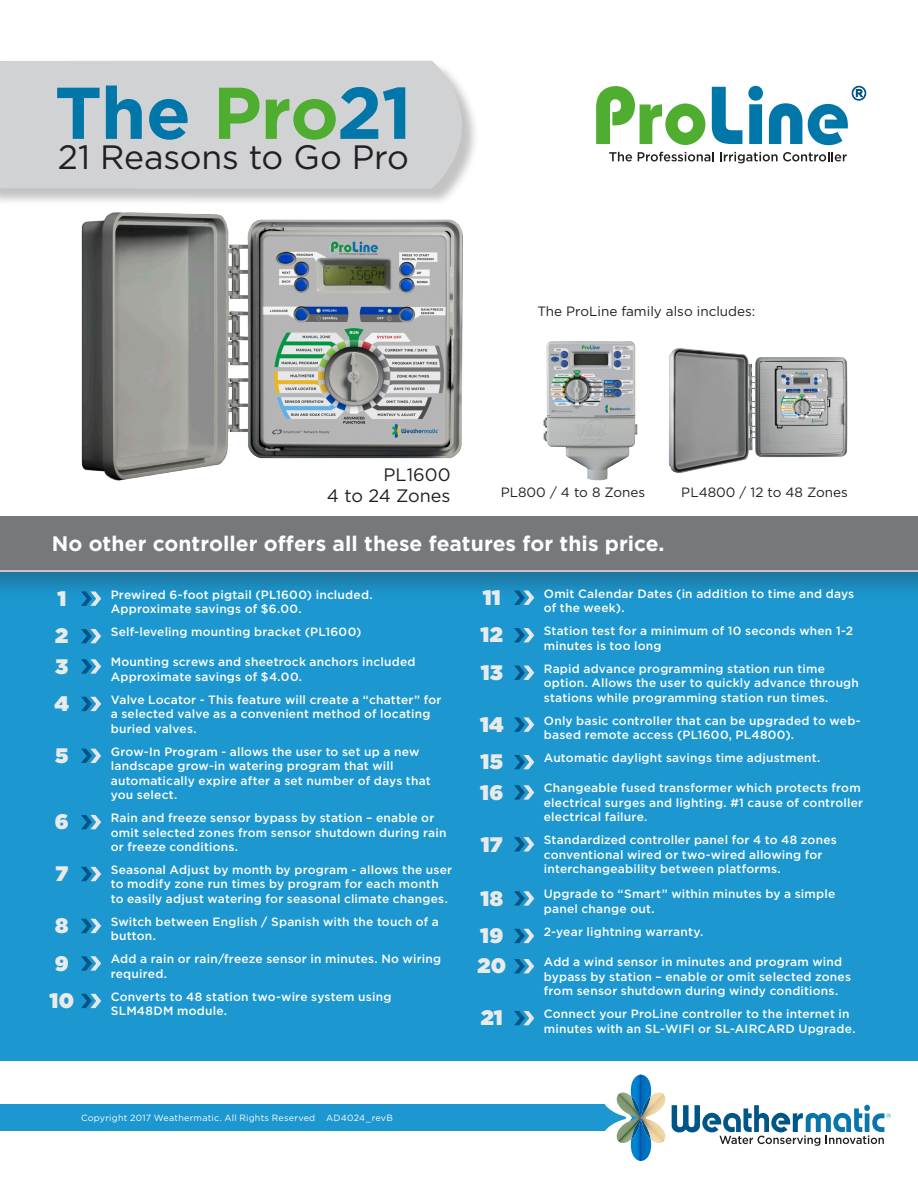
<style>
.page{position:relative;width:918px;height:1188px;background:#fff}
.page>*{position:absolute;margin:0;border:0;box-sizing:border-box;transform-origin:0 0}
.t1{font:700 73.2px "Gotham";letter-spacing:-.015em;color:#0076a9}
.t2{font:33.75px "Gotham";letter-spacing:-.005em;color:#231f20}
.t3{font:700 21px "Gotham";color:#fff}
.t4{font:900 21px "Gotham";letter-spacing:.01em;color:#e9eaea}
.t5{font:18px "Gotham";color:#231f20}
.t6{font:13.5px "Gotham";color:#231f20}
.t7{font:500 12px/14.4px "Gotham";letter-spacing:.015em;color:#fff}
.t8{font:9px "Gotham";letter-spacing:.02em;color:#fff}
.s1{color:#4fad2f}
</style>
<div class="page">
<div style="left:0;top:572px;width:918px;height:488px;background:#1c97cf"></div>
<div style="left:0;top:514px;width:918px;height:85px;background:#231f20;opacity:.27"></div>
<div style="left:0;top:516px;width:918px;height:54px;background:#76787b"></div>
<img style="left:81px;top:212px;width:382px;height:269px">
<svg style="left:81px;top:591px;width:20px;height:15px"></svg>
<svg style="left:81px;top:629px;width:20px;height:14px"></svg>
<svg style="left:81px;top:659px;width:20px;height:15px"></svg>
<svg style="left:81px;top:697px;width:20px;height:14px"></svg>
<svg style="left:81px;top:749px;width:20px;height:14px"></svg>
<svg style="left:81px;top:815px;width:20px;height:14px"></svg>
<svg style="left:81px;top:867px;width:20px;height:14px"></svg>
<svg style="left:81px;top:919px;width:20px;height:14px"></svg>
<svg style="left:81px;top:956px;width:20px;height:15px"></svg>
<svg style="left:81px;top:994px;width:20px;height:14px"></svg>
<svg style="left:514px;top:591px;width:20px;height:14px"></svg>
<svg style="left:514px;top:628px;width:20px;height:14px"></svg>
<svg style="left:514px;top:666px;width:20px;height:14px"></svg>
<svg style="left:514px;top:717px;width:20px;height:15px"></svg>
<svg style="left:514px;top:755px;width:20px;height:14px"></svg>
<svg style="left:514px;top:785px;width:20px;height:15px"></svg>
<svg style="left:514px;top:837px;width:20px;height:15px"></svg>
<svg style="left:514px;top:891px;width:20px;height:15px"></svg>
<svg style="left:514px;top:929px;width:20px;height:14px"></svg>
<svg style="left:514px;top:959px;width:20px;height:14px"></svg>
<svg style="left:514px;top:1011px;width:20px;height:14px"></svg>
<div style="left:0;top:62px;width:479px;height:144px;background:#231f20;opacity:.27"></div>
<div style="left:0;top:61px;width:462px;height:128px;background:#d1d2d4"></div>
<svg style="left:596px;top:86px;width:270px;height:77px"></svg>
<div style="left:0;top:1104px;width:636px;height:27px;background:#1c97cf"></div>
<svg style="left:604px;top:1075px;width:287px;height:86px"></svg>
<img style="left:543px;top:341px;width:95px;height:140px">
<img style="left:669px;top:348px;width:179px;height:125px">
<p class="t1" style="left:55px;top:64px;width:359px">The <span class="s1">Pro</span>21</p>
<p class="t2" style="left:58px;top:135px;width:353px">21 Reasons to Go Pro</p>
<p class="t6" style="left:537px;top:303px;width:220px">The ProLine family also includes:</p>
<p class="t5" style="left:384px;top:463px;width:68px">PL1600</p>
<p class="t5" style="left:327px;top:485px;width:125px">4 to 24 Zones</p>
<p class="t6" style="left:501px;top:484px;width:146px">PL800 / 4 to 8 Zones</p>
<p class="t6" style="left:681px;top:484px;width:168px">PL4800 / 12 to 48 Zones</p>
<p class="t3" style="left:52px;top:530px;width:614px">No other controller offers all these features for this price.</p>
<p class="t4" style="left:57px;top:583px;width:10px">1</p>
<p class="t7" style="left:111px;top:587px;width:263px">Prewired 6-foot pigtail (PL1600) included.<br>Approximate savings of $6.00.</p>
<p class="t4" style="left:55px;top:621px;width:15px">2</p>
<p class="t7" style="left:111px;top:625px;width:252px">Self-leveling mounting bracket (PL1600)</p>
<p class="t4" style="left:55px;top:651px;width:15px">3</p>
<p class="t7" style="left:111px;top:655px;width:306px">Mounting screws and sheetrock anchors included<br>Approximate savings of $4.00.</p>
<p class="t4" style="left:55px;top:689px;width:16px">4</p>
<p class="t7" style="left:111px;top:692px;width:332px">Valve Locator - This feature will create a “chatter” for a selected valve as a convenient method of locating buried valves.</p>
<p class="t4" style="left:55px;top:741px;width:15px">5</p>
<p class="t7" style="left:111px;top:744px;width:322px">Grow-In Program - allows the user to set up a new landscape grow-in watering program that will automatically expire after a set number of days that you select.</p>
<p class="t4" style="left:55px;top:807px;width:15px">6</p>
<p class="t7" style="left:111px;top:811px;width:337px">Rain and freeze sensor bypass by station – enable or omit selected zones from sensor shutdown during rain or freeze conditions.</p>
<p class="t4" style="left:55px;top:859px;width:14px">7</p>
<p class="t7" style="left:111px;top:862px;width:343px">Seasonal Adjust by month by program - allows the user to modify zone run times by program for each month to easily adjust watering for seasonal climate changes.</p>
<p class="t4" style="left:55px;top:911px;width:15px">8</p>
<p class="t7" style="left:111px;top:914px;width:330px">Switch between English / Spanish with the touch of a button.</p>
<p class="t4" style="left:55px;top:948px;width:15px">9</p>
<p class="t7" style="left:111px;top:952px;width:332px">Add a rain or rain/freeze sensor in minutes. No wiring required.</p>
<p class="t4" style="left:50px;top:986px;width:26px">10</p>
<p class="t7" style="left:111px;top:989px;width:282px">Converts to 48 station two-wire system using<br>SLM48DM module.</p>
<p class="t4" style="left:483px;top:582px;width:19px">11</p>
<p class="t7" style="left:544px;top:586px;width:312px">Omit Calendar Dates (in addition to time and days of the week).</p>
<p class="t4" style="left:481px;top:620px;width:24px">12</p>
<p class="t7" style="left:544px;top:624px;width:311px">Station test for a minimum of 10 seconds when 1-2 minutes is too long</p>
<p class="t4" style="left:481px;top:657px;width:23px">13</p>
<p class="t7" style="left:544px;top:661px;width:317px">Rapid advance programming station run time option. Allows the user to quickly advance through stations while programming station run times.</p>
<p class="t4" style="left:480px;top:709px;width:25px">14</p>
<p class="t7" style="left:544px;top:713px;width:319px">Only basic controller that can be upgraded to web&shy;based remote access (PL1600, PL4800).</p>
<p class="t4" style="left:481px;top:747px;width:24px">15</p>
<p class="t7" style="left:544px;top:751px;width:278px">Automatic daylight savings time adjustment.</p>
<p class="t4" style="left:480px;top:777px;width:25px">16</p>
<p class="t7" style="left:544px;top:781px;width:321px">Changeable fused transformer which protects from electrical surges and lighting. #1 cause of controller electrical failure.</p>
<p class="t4" style="left:481px;top:829px;width:23px">17</p>
<p class="t7" style="left:544px;top:833px;width:295px">Standardized controller panel for 4 to 48 zones conventional wired or two-wired allowing for interchangeability between platforms.</p>
<p class="t4" style="left:481px;top:883px;width:24px">18</p>
<p class="t7" style="left:544px;top:887px;width:293px">Upgrade to “Smart” within minutes by a simple panel change out.</p>
<p class="t4" style="left:480px;top:921px;width:25px">19</p>
<p class="t7" style="left:544px;top:924px;width:161px">2-year lightning warranty.</p>
<p class="t4" style="left:478px;top:951px;width:30px">20</p>
<p class="t7" style="left:544px;top:955px;width:309px">Add a wind sensor in minutes and program wind bypass by station – enable or omit selected zones from sensor shutdown during windy conditions.</p>
<p class="t4" style="left:481px;top:1003px;width:23px">21</p>
<p class="t7" style="left:544px;top:1007px;width:313px">Connect your ProLine controller to the internet in minutes with an SL-WIFI or SL-AIRCARD Upgrade.</p>
<p class="t8" style="left:81px;top:1112px;width:313px">Copyright 2017 Weathermatic. All Rights Reserved AD4024_revB</p>
</div>
